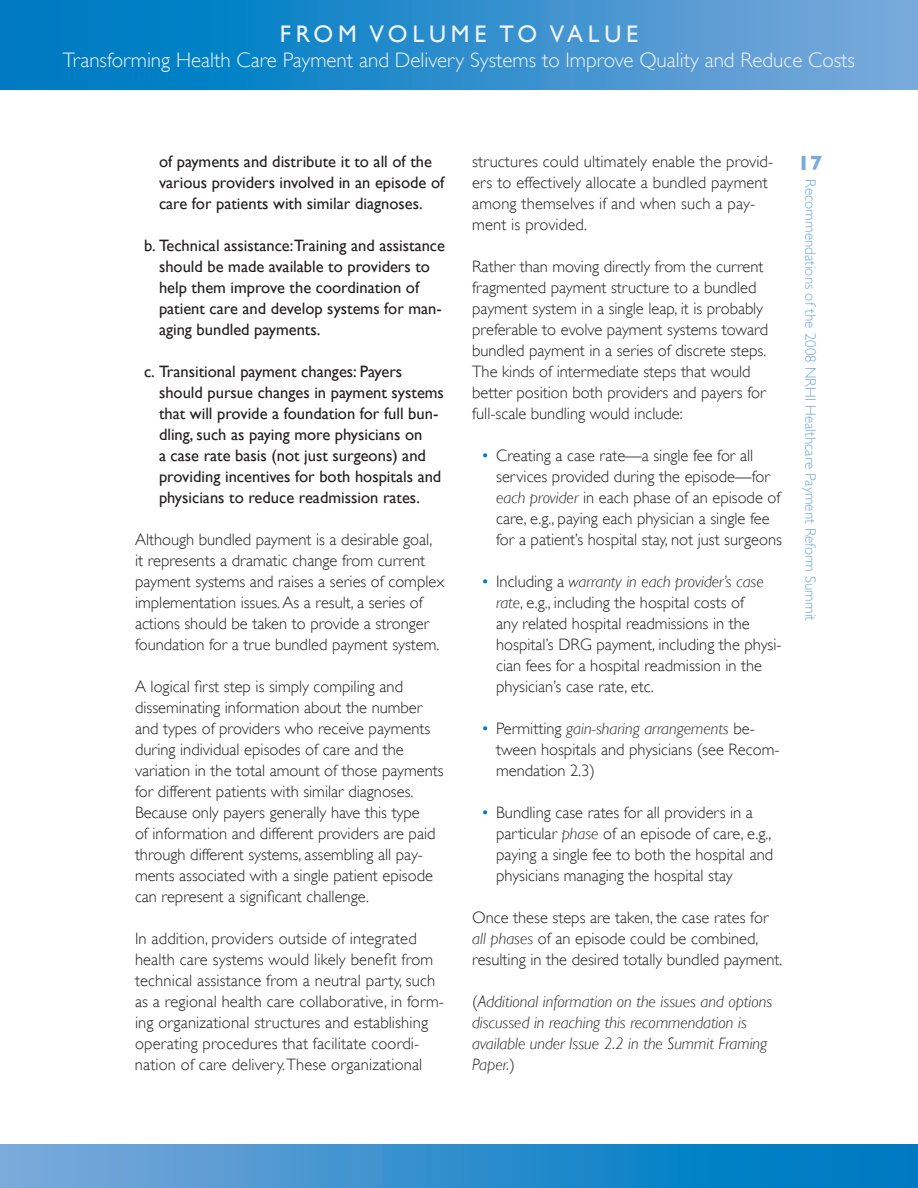
<style>
.page{position:relative;width:918px;height:1188px;background:#fff}
.page>*{position:absolute;margin:0;border:0;box-sizing:border-box;transform-origin:0 0}
.t1{font:24px "Gill Sans";letter-spacing:.2em;color:#eff4fa}
.t2{font:300 21px "Gill Sans";color:#eff4fa}
.t3{font:700 21px "Gill Sans";color:#7aabdb}
.t4{font:300 16.5px/21px "Gill Sans";color:#231f20}
.t5{font:16.5px/21px "Gill Sans";color:#231f20}
.t6{font:italic 300 16.5px/21px "Gill Sans";color:#231f20}
.t7{font:300 15px "Gill Sans";color:#7aabdb}
.s1{color:#0079c2}
.s2{font-style:italic}
.s3{font-style:normal}
</style>
<div class="page">
<div style="left:1px;top:0;width:917px;height:90px;background:linear-gradient(to right,#0076c0,#79a8da)"></div>
<div style="left:1px;top:1144px;width:917px;height:44px;background:linear-gradient(to right,#7aa9da,#0076c0)"></div>
<h1 class="t1" style="left:280px;top:20px;width:360px">FROM VOLUME TO VALUE</h1>
<p class="t2" style="left:63px;top:48px;width:794px">Transforming Health Care Payment and Delivery Systems to Improve Quality and Reduce Costs</p>
<p class="t5" style="left:159px;top:151px;width:287px">of payments and distribute it to all of the various providers involved in an episode of care for patients with similar diagnoses.</p>
<p class="t5" style="left:159px;top:235px;width:288px;text-indent:-15px">b. Technical assistance:Training and assistance should be made available to providers to help them improve the coordination of patient care and develop systems for man&shy;aging bundled payments.</p>
<p class="t5" style="left:159px;top:361px;width:287px;text-indent:-15px">c. Transitional payment changes: Payers should pursue changes in payment systems that will provide a foundation for full bun&shy;dling, such as paying more physicians on<br>a case rate basis (not just surgeons) and providing incentives for both hospitals and physicians to reduce readmission rates.</p>
<p class="t4" style="left:135px;top:529px;width:311px">Although bundled payment is a desirable goal, it represents a dramatic change from current payment systems and raises a series of complex implementation issues. As a result, a series of actions should be taken to provide a stronger foundation for a true bundled payment system.</p>
<p class="t4" style="left:135px;top:676px;width:310px">A logical first step is simply compiling and disseminating information about the number and types of providers who receive payments during individual episodes of care and the variation in the total amount of those payments for different patients with similar diagnoses.<br>Because only payers generally have this type<br>of information and different providers are paid through different systems, assembling all pay&shy;ments associated with a single patient episode can represent a significant challenge.</p>
<p class="t4" style="left:135px;top:928px;width:311px">In addition, providers outside of integrated health care systems would likely benefit from technical assistance from a neutral party, such as a regional health care collaborative, in form&shy;ing organizational structures and establishing operating procedures that facilitate coordi&shy;nation of care delivery. These organizational</p>
<p class="t4" style="left:472px;top:151px;width:303px">structures could ultimately enable the provid&shy;ers to effectively allocate a bundled payment among themselves if and when such a pay&shy;ment is provided.</p>
<p class="t4" style="left:472px;top:256px;width:297px">Rather than moving directly from the current fragmented payment structure to a bundled payment system in a single leap, it is probably preferable to evolve payment systems toward bundled payment in a series of discrete steps.<br>The kinds of intermediate steps that would better position both providers and payers for full-scale bundling would include:</p>
<p class="t4" style="left:496px;top:445px;width:287px;text-indent:-15px"><span class="s1">•</span> Creating a case rate—a single fee for all services provided during the episode—for <span class="s2">each provider</span> in each phase of an episode of care, e.g., paying each physician a single fee for a patient’s hospital stay, not just surgeons</p>
<p class="t4" style="left:496px;top:571px;width:287px;text-indent:-15px"><span class="s1">•</span> Including a <span class="s2">warranty in each provider’s case rate</span>, e.g., including the hospital costs of<br>any related hospital readmissions in the hospital’s DRG payment, including the physi&shy;cian fees for a hospital readmission in the physician’s case rate, etc.</p>
<p class="t4" style="left:496px;top:718px;width:285px;text-indent:-15px"><span class="s1">•</span> Permitting <span class="s2">gain-sharing arrangements</span> be&shy;tween hospitals and physicians (see Recom&shy;mendation 2.3)</p>
<p class="t4" style="left:496px;top:802px;width:279px;text-indent:-15px"><span class="s1">•</span> Bundling case rates for all providers in a particular <span class="s2">phase</span> of an episode of care, e.g., paying a single fee to both the hospital and physicians managing the hospital stay</p>
<p class="t4" style="left:472px;top:907px;width:310px">Once these steps are taken, the case rates for <span class="s2">all phases</span> of an episode could be combined, resulting in the desired totally bundled payment.</p>
<p class="t6" style="left:472px;top:991px;width:302px"><span class="s3">(</span>Additional information on the issues and options discussed in reaching this recommendation is available under Issue 2.2 in the Summit Framing Paper.<span class="s3">)</span></p>
<p class="t3" style="left:798px;top:151px;width:26px">1 7</p>
<p class="t7" style="left:819px;top:179px;width:443px;rotate:90deg">Recommendations of the 2008 NRHI Healthcare Payment Reform Summit</p>
</div>
